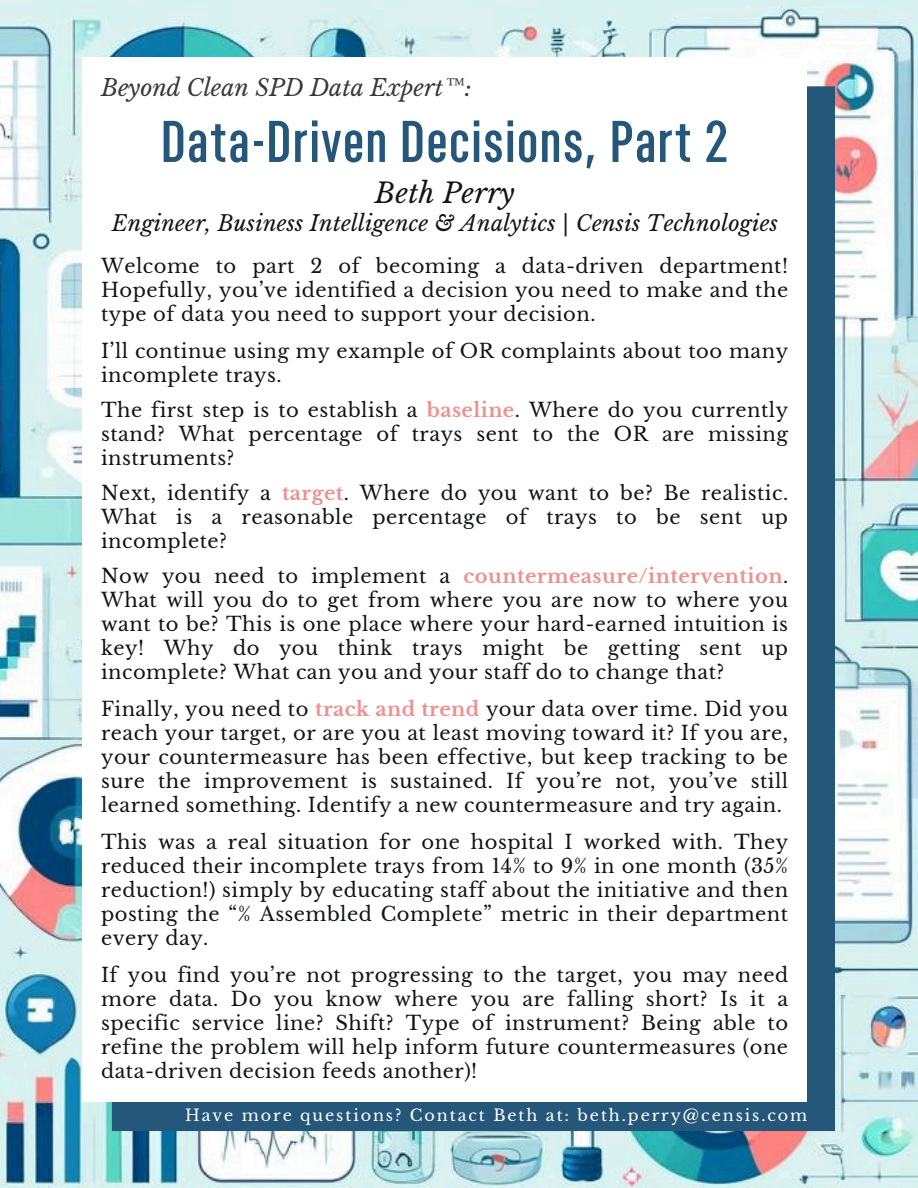
<style>
.page{position:relative;width:918px;height:1188px;background:#fff}
.page>*{position:absolute;margin:0;border:0;box-sizing:border-box;transform-origin:0 0}
.t1{font:600 extra-condensed 58.8px "Opinion Pro";letter-spacing:.04em;color:#25577a}
.t2{font:italic 27.6px "Libre Baskerville";letter-spacing:.01em;color:#121417}
.t3{font:italic 23.1px "Libre Baskerville";color:#39393d}
.t4{font:italic 21.6px "Libre Baskerville";letter-spacing:.01em;color:#121417}
.t5{font:19.5px/24px "Libre Baskerville";letter-spacing:.025em;color:#121417;text-align:justify}
.t6{font:15.9px "Libre Baskerville";letter-spacing:.12em;color:#fff}
.s1{font-weight:700;color:#ef9090}
</style>
<div class="page">
<img style="left:0;top:0;width:918px;height:1188px">
<div style="left:112px;top:86px;width:723px;height:1045px;background:#25577a"></div>
<div style="left:83px;top:57px;width:723px;height:1045px;background:#fff"></div>
<h3 class="t3" style="left:101px;top:74px;width:372px">Beyond Clean SPD Data Expert™:</h3>
<h3 class="t1" style="left:161px;top:118px;width:569px">Data-Driven Decisions, Part 2</h3>
<h3 class="t2" style="left:375px;top:177px;width:141px">Beth Perry</h3>
<h3 class="t4" style="left:112px;top:210px;width:668px">Engineer, Business Intelligence &amp; Analytics | Censis Technologies</h3>
<h2 class="t5" style="left:101px;top:254px;width:689px">Welcome to part 2 of becoming a data-driven department!<br>Hopefully, you’ve identified a decision you need to make and the type of data you need to support your decision.</h2>
<h1 class="t5" style="left:101px;top:339px;width:689px">I’ll continue using my example of OR complaints about too many incomplete trays.</h1>
<h2 class="t5" style="left:101px;top:398px;width:689px">The first step is to establish a <span class="s1">baseline</span>. Where do you currently stand? What percentage of trays sent to the OR are missing instruments?</h2>
<h3 class="t5" style="left:101px;top:481px;width:689px">Next, identify a <span class="s1">target</span>. Where do you want to be? Be realistic.<br>What is a reasonable percentage of trays to be sent up incomplete?</h3>
<h3 class="t5" style="left:101px;top:565px;width:689px">Now you need to implement a <span class="s1">countermeasure/intervention</span>.<br>What will you do to get from where you are now to where you want to be? This is one place where your hard-earned intuition is key! Why do you think trays might be getting sent up incomplete? What can you and your staff do to change that?</h3>
<h3 class="t5" style="left:101px;top:697px;width:689px">Finally, you need to <span class="s1">track and trend</span> your data over time. Did you reach your target, or are you at least moving toward it? If you are, your countermeasure has been effective, but keep tracking to be sure the improvement is sustained. If you’re not, you’ve still learned something. Identify a new countermeasure and try again.</h3>
<h3 class="t5" style="left:101px;top:830px;width:689px">This was a real situation for one hospital I worked with. They reduced their incomplete trays from 14% to 9% in one month (35% reduction!) simply by educating staff about the initiative and then posting the “% Assembled Complete” metric in their department every day.</h3>
<h3 class="t5" style="left:101px;top:963px;width:689px">If you find you’re not progressing to the target, you may need more data. Do you know where you are falling short? Is it a specific service line? Shift? Type of instrument? Being able to refine the problem will help inform future countermeasures (one data-driven decision feeds another)!</h3>
<p class="t6" style="left:185px;top:1105px;width:624px">Have more questions? Contact Beth at: beth.perry@censis.com</p>
</div>
